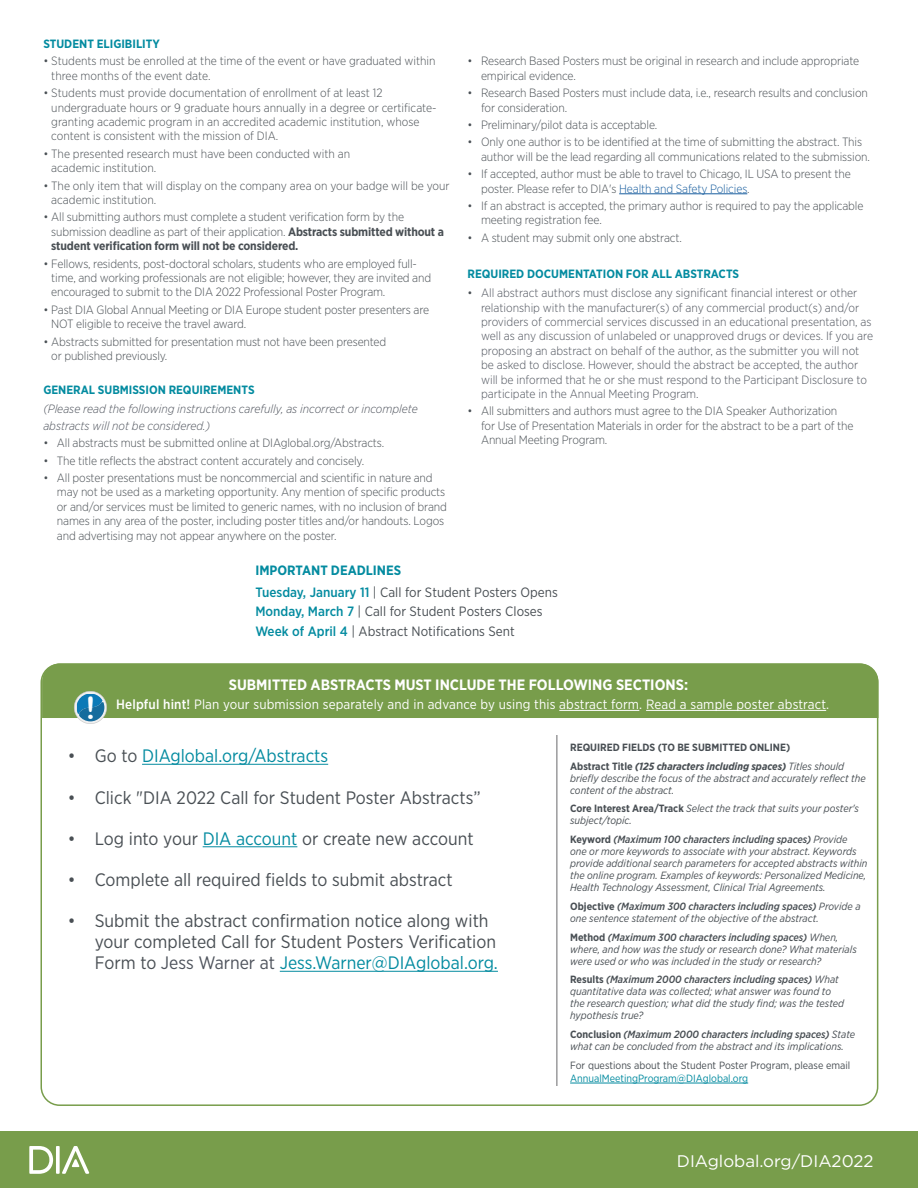
<style>
.page{position:relative;width:918px;height:1188px;background:#fff}
.page>*{position:absolute;margin:0;border:0;box-sizing:border-box;transform-origin:0 0}
.t1{font:30.75px "Arial Rounded MT Bold";color:#fff}
.t2{font:18px/21px "Gotham Narrow";color:#494f54}
.t3{font:18px "Gotham Narrow";color:#038ba0}
.t4{font:16.8px "Gotham";color:#fff}
.t5{font:700 15px "Gotham Narrow";color:#fff}
.t6{font:13.5px "Gotham Narrow";color:#494f54}
.t7{font:13.5px "Gotham Narrow";letter-spacing:.01em;color:#fff}
.Paragraph_Style_1{font:700 13.5px "Gotham Narrow";color:#038ba0}
.t8{font:300 12px/14.4px "Gotham Narrow";letter-spacing:-.01em;color:#494f54}
.t9{font:300 12px/14.4px "Gotham Narrow";color:#4e535c}
.t10{font:italic 300 12px/16.5px "Gotham Narrow";color:#4e535c}
.Paragraph_Style_1-2{font:700 12px "Gotham Narrow";color:#038ba0}
.t11{font:italic 10.5px/12px "Gotham Narrow";color:#494f54}
.t12{font:10.5px/12.6px "Gotham Narrow";color:#494f54}
.t13{font:700 10.5px "Gotham Narrow";color:#494f54}
.s1{font-weight:700}
.s2{color:#175d9e}
.s3{color:#494f54}
.s4{font-weight:500;color:#038ba0}
.s5{font-weight:500}
.s6{font-weight:700;font-style:normal}
.s7{color:#038ba0}
.s8{color:#4e535c}
</style>
<div class="page">
<hr style="left:619px;top:193px;width:128px;height:1px;background:#175d9e">
<hr style="left:557px;top:735px;width:1px;height:351px;background:#69696c">
<div style="left:42px;top:663px;width:836px;height:55px;background:#789d4b"></div>
<svg style="left:74px;top:691px;width:33px;height:33px"></svg>
<hr style="left:559px;top:710px;width:80px;height:1px;background:#fff">
<hr style="left:646px;top:710px;width:180px;height:1px;background:#fff">
<hr style="left:570px;top:1083px;width:178px;height:1px;background:#038ba0">
<hr style="left:142px;top:764px;width:186px;height:1px;background:#038ba0">
<hr style="left:203px;top:846px;width:94px;height:1px;background:#038ba0">
<hr style="left:280px;top:971px;width:218px;height:1px;background:#038ba0">
<div style="left:0;top:1132px;width:918px;height:56px;background:#789d4b"></div>
<svg style="left:62px;top:1146px;width:27px;height:28px"></svg>
<svg style="left:56px;top:1146px;width:4px;height:28px"></svg>
<svg style="left:29px;top:1146px;width:24px;height:28px"></svg>
<p class="Paragraph_Style_1-2" style="left:43px;top:36px;width:118px">STUDENT ELIGIBILITY</p>
<p class="t8" style="left:51px;top:54px;width:386px;text-indent:-8px">• Students must be enrolled at the time of the event or have graduated within three months of the event date.</p>
<p class="t8" style="left:51px;top:85px;width:387px;text-indent:-8px">• Students must provide documentation of enrollment of at least 12 undergraduate hours or 9 graduate hours annually in a degree or certificate&shy;granting academic program in an accredited academic institution, whose content is consistent with the mission of DIA.</p>
<p class="t8" style="left:51px;top:146px;width:300px;text-indent:-8px">• The presented research must have been conducted with an academic institution.</p>
<p class="t8" style="left:51px;top:178px;width:400px;text-indent:-8px">• The only item that will display on the company area on your badge will be your academic institution.</p>
<p class="t8" style="left:51px;top:210px;width:394px;text-indent:-8px">• All submitting authors must complete a student verification form by the submission deadline as part of their application. <span class="s1">Abstracts submitted without a student verification form will not be considered.</span></p>
<p class="t8" style="left:51px;top:256px;width:381px;text-indent:-8px">• Fellows, residents, post-doctoral scholars, students who are employed full&shy;time, and working professionals are not eligible; however, they are invited and encouraged to submit to the DIA 2022 Professional Poster Program.</p>
<p class="t8" style="left:51px;top:302px;width:379px;text-indent:-8px">• Past DIA Global Annual Meeting or DIA Europe student poster presenters are<br>NOT eligible to receive the travel award.</p>
<p class="t8" style="left:51px;top:334px;width:337px;text-indent:-8px">• Abstracts submitted for presentation must not have been presented or published previously.</p>
<p class="Paragraph_Style_1-2" style="left:43px;top:382px;width:213px">GENERAL SUBMISSION REQUIREMENTS</p>
<p class="t10" style="left:43px;top:401px;width:376px">(Please read the following instructions carefully, as incorrect or incomplete abstracts will not be considered.)</p>
<p class="t8" style="left:43px;top:436px;width:342px">• All abstracts must be submitted online at DIAglobal.org/Abstracts.</p>
<p class="t8" style="left:43px;top:453px;width:322px">• The title reflects the abstract content accurately and concisely.</p>
<p class="t8" style="left:57px;top:470px;width:392px;text-indent:-13px">• All poster presentations must be noncommercial and scientific in nature and may not be used as a marketing opportunity. Any mention of specific products or and/or services must be limited to generic names, with no inclusion of brand names in any area of the poster, including poster titles and/or handouts. Logos and advertising may not appear anywhere on the poster.</p>
<p class="t8" style="left:481px;top:54px;width:380px;text-indent:-14px">• Research Based Posters must be original in research and include appropriate empirical evidence.</p>
<p class="t8" style="left:481px;top:85px;width:388px;text-indent:-14px">• Research Based Posters must include data, i.e., research results and conclusion for consideration.</p>
<p class="t8" style="left:468px;top:117px;width:191px">• Preliminary/pilot data is acceptable.</p>
<p class="t8" style="left:481px;top:135px;width:390px;text-indent:-14px">• Only one author is to be identified at the time of submitting the abstract. This author will be the lead regarding all communications related to the submission.</p>
<p class="t8" style="left:481px;top:166px;width:371px;text-indent:-14px">• If accepted, author must be able to travel to Chicago, IL USA to present the poster. Please refer to DIA's <span class="s2">Health and Safety Policies</span>.</p>
<p class="t8" style="left:481px;top:198px;width:384px;text-indent:-14px">• If an abstract is accepted, the primary author is required to pay the applicable meeting registration fee.</p>
<p class="t8" style="left:468px;top:230px;width:216px">• A student may submit only one abstract.</p>
<p class="Paragraph_Style_1-2" style="left:468px;top:266px;width:273px">REQUIRED DOCUMENTATION FOR ALL ABSTRACTS</p>
<p class="t9" style="left:481px;top:286px;width:394px;text-indent:-14px"><span class="s3">•</span> All abstract authors must disclose any significant financial interest or other relationship with the manufacturer(s) of any commercial product(s) and/or providers of commercial services discussed in an educational presentation, as well as any discussion of unlabeled or unapproved drugs or devices. If you are proposing an abstract on behalf of the author, as the submitter you will not be asked to disclose. However, should the abstract be accepted, the author will be informed that he or she must respond to the Participant Disclosure to participate in the Annual Meeting Program.</p>
<p class="t8" style="left:481px;top:404px;width:374px;text-indent:-14px">• All submitters and authors must agree to the DIA Speaker Authorization for Use of Presentation Materials in order for the abstract to be a part of the<br>Annual Meeting Program.</p>
<p class="Paragraph_Style_1" style="left:255px;top:561px;width:147px">IMPORTANT DEADLINES</p>
<p class="t6" style="left:255px;top:583px;width:304px"><span class="s4">Tuesday, January 11</span> | Call for Student Posters Opens</p>
<p class="t6" style="left:255px;top:603px;width:289px"><span class="s4">Monday, March 7</span> | Call for Student Posters Closes</p>
<p class="t6" style="left:255px;top:622px;width:261px"><span class="s4">Week of April 4</span> | Abstract Notifications Sent</p>
<p class="t5" style="left:229px;top:675px;width:461px">SUBMITTED ABSTRACTS MUST INCLUDE THE FOLLOWING SECTIONS:</p>
<h1 class="t1" style="left:85px;top:690px;width:12px">!</h1>
<p class="t7" style="left:116px;top:696px;width:714px"><span class="s5">Helpful hint!</span> Plan your submission separately and in advance by using this abstract form. Read a sample poster abstract.</p>
<p class="t13" style="left:570px;top:740px;width:222px">REQUIRED FIELDS (TO BE SUBMITTED ONLINE)</p>
<p class="t11" style="left:570px;top:760px;width:297px"><span class="s6">Abstract Title</span> <span class="s1">(125 characters including spaces)</span> Titles should briefly describe the focus of the abstract and accurately reflect the content of the abstract.</p>
<p class="t11" style="left:570px;top:802px;width:290px"><span class="s6">Core Interest Area/Track</span> Select the track that suits your poster's subject/topic.</p>
<p class="t11" style="left:570px;top:833px;width:299px"><span class="s6">Keyword</span> <span class="s5">(Maximum 100 characters including spaces)</span> Provide<br>one or more keywords to associate with your abstract. Keywords provide additional search parameters for accepted abstracts within the online program. Examples of keywords: Personalized Medicine, Health Technology Assessment, Clinical Trial Agreements.</p>
<p class="t11" style="left:570px;top:900px;width:292px"><span class="s6">Objective</span> <span class="s5">(Maximum 300 characters including spaces)</span> Provide a one sentence statement of the objective of the abstract.</p>
<p class="t11" style="left:570px;top:931px;width:288px"><span class="s6">Method</span> <span class="s5">(Maximum 300 characters including spaces)</span> When, where, and how was the study or research done? What materials were used or who was included in the study or research?</p>
<p class="t11" style="left:570px;top:973px;width:276px"><span class="s6">Results</span> <span class="s5">(Maximum 2000 characters including spaces)</span> What quantitative data was collected; what answer was found to the research question; what did the study find; was the tested hypothesis true?</p>
<p class="t11" style="left:570px;top:1028px;width:287px"><span class="s6">Conclusion</span> <span class="s5">(Maximum 2000 characters including spaces)</span> State what can be concluded from the abstract and its implications.</p>
<p class="t12" style="left:570px;top:1059px;width:282px">For questions about the Student Poster Program, please email<br><span class="s7">AnnualMeetingProgram@DIAglobal.org</span></p>
<p class="t3" style="left:68px;top:745px;width:262px"><span class="s3">• Go to</span> DIAglobal.org/Abstracts</p>
<p class="t2" style="left:68px;top:787px;width:415px">• Click "DIA 2022 Call for Student Poster Abstracts”</p>
<p class="t2" style="left:68px;top:828px;width:407px">• Log into your <span class="s7">DIA account</span> or create new account</p>
<p class="t2" style="left:68px;top:869px;width:387px">• Complete all required fields to submit abstract</p>
<p class="t2" style="left:95px;top:910px;width:405px;text-indent:-27px">• Submit the abstract confirmation notice along with your completed Call for Student Posters Verification<br>Form to <span class="s8">Jess Warner at</span> <span class="s7">Jess.Warner@DIAglobal.org.</span></p>
<p class="t4" style="left:677px;top:1150px;width:198px">DIAglobal.org/DIA2022</p>
</div>
